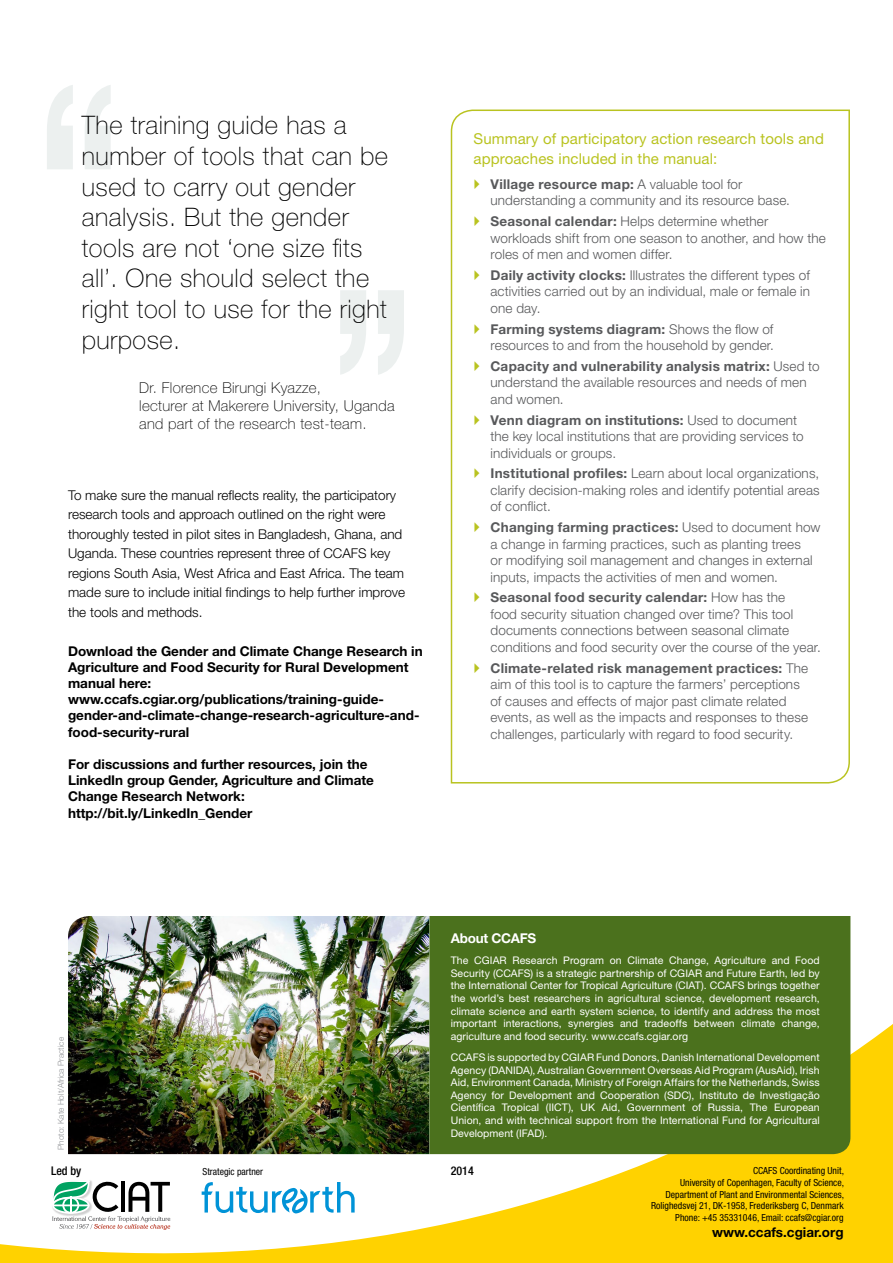
<style>
.page{position:relative;width:893px;height:1263px;background:#fff}
.page>*{position:absolute;margin:0;border:0;box-sizing:border-box;transform-origin:0 0}
.t1{font:100 25.5px/30.6px "Helvetica Neue LT Std";letter-spacing:.02em;color:#000}
.t2{font:100 15px/18px "Helvetica Neue LT Std";letter-spacing:.02em;color:#000}
.t3{font:15px/19.5px "Helvetica Neue LT Std";letter-spacing:.01em;color:#b9c320}
.t4{font:300 13.5px/16.5px "Helvetica Neue LT Std";letter-spacing:.01em;color:#58595b}
.t5{font:700 13.5px/16.2px "Helvetica Neue LT Std";color:#000}
.t6{font:300 13.5px/19.5px "Helvetica Neue LT Std";color:#000}
.t7{font:700 13.5px "Helvetica Neue LT Std";letter-spacing:-.02em;color:#fff}
.t8{font:500 condensed 12px "Helvetica Neue LT Pro";color:#000}
.t9{font:10.5px/12.6px "Helvetica Neue LT Std";letter-spacing:.01em;color:#fff;text-align:justify}
.t10{font:condensed 9.75px/11.7px "Helvetica Neue LT Std";color:#000;text-align:right}
.t11{font:300 8.25px "Helvetica Neue LT Std";color:#939598}
.s1{font-weight:700}
</style>
<div class="page">
<img style="left:0;top:916px;width:893px;height:347px">
<svg style="left:340px;top:290px;width:64px;height:85px"></svg>
<svg style="left:450px;top:109px;width:400px;height:675px"></svg>
<div style="left:429px;top:916px;width:421px;height:238px;background:#4b711d"></div>
<svg style="left:47px;top:85px;width:64px;height:84px"></svg>
<svg style="left:51px;top:1175px;width:119px;height:55px"></svg>
<svg style="left:202px;top:1182px;width:153px;height:31px"></svg>
<svg style="left:475px;top:179px;width:4px;height:10px"></svg>
<svg style="left:475px;top:216px;width:4px;height:10px"></svg>
<svg style="left:475px;top:270px;width:4px;height:10px"></svg>
<svg style="left:475px;top:324px;width:4px;height:10px"></svg>
<svg style="left:475px;top:361px;width:4px;height:10px"></svg>
<svg style="left:475px;top:415px;width:4px;height:10px"></svg>
<svg style="left:475px;top:468px;width:4px;height:10px"></svg>
<svg style="left:475px;top:522px;width:4px;height:10px"></svg>
<svg style="left:475px;top:592px;width:4px;height:10px"></svg>
<svg style="left:475px;top:663px;width:4px;height:10px"></svg>
<h1 class="t1" style="left:82px;top:110px;width:308px">The training guide has a number of tools that can be used to carry out gender analysis. But the gender tools are not ‘one size fits all’. One should select the right tool to use for the right purpose.</h1>
<p class="t2" style="left:139px;top:379px;width:257px">Dr. Florence Birungi Kyazze,<br>lecturer at Makerere University, Uganda and part of the research test-team.</p>
<p class="t6" style="left:68px;top:485px;width:339px">To make sure the manual reflects reality, the participatory research tools and approach outlined on the right were thoroughly tested in pilot sites in Bangladesh, Ghana, and Uganda. These countries represent three of CCAFS key regions South Asia, West Africa and East Africa. The team made sure to include initial findings to help further improve the tools and methods.</p>
<p class="t5" style="left:68px;top:642px;width:356px">Download the Gender and Climate Change Research in Agriculture and Food Security for Rural Development manual here: www.ccafs.cgiar.org/publications/training-guide&shy;gender-and-climate-change-research-agriculture-and&shy;food-security-rural</p>
<p class="t5" style="left:68px;top:756px;width:307px">For discussions and further resources, join the LinkedIn group Gender, Agriculture and Climate Change Research Network: http://bit.ly/LinkedIn_Gender</p>
<p class="t3" style="left:473px;top:129px;width:352px">Summary of participatory action research tools and approaches included in the manual:</p>
<p class="t4" style="left:490px;top:175px;width:301px"><span class="s1">Village resource map:</span> A valuable tool for understanding a community and its resource base.</p>
<p class="t4" style="left:490px;top:213px;width:337px"><span class="s1">Seasonal calendar:</span> Helps determine whether workloads shift from one season to another, and how the roles of men and women differ.</p>
<p class="t4" style="left:490px;top:266px;width:321px;text-align:justify"><span class="s1">Daily activity clocks:</span> Illustrates the different types of activities carried out by an individual, male or female in one day.</p>
<p class="t4" style="left:490px;top:320px;width:285px"><span class="s1">Farming systems diagram:</span> Shows the flow of resources to and from the household by gender.</p>
<p class="t4" style="left:490px;top:357px;width:330px"><span class="s1">Capacity and vulnerability analysis matrix:</span> Used to understand the available resources and needs of men and women.</p>
<p class="t4" style="left:490px;top:411px;width:315px"><span class="s1">Venn diagram on institutions:</span> Used to document the key local institutions that are providing services to individuals or groups.</p>
<p class="t4" style="left:490px;top:465px;width:331px;text-align:justify"><span class="s1">Institutional profiles:</span> Learn about local organizations, clarify decision-making roles and identify potential areas of conflict.</p>
<p class="t4" style="left:490px;top:519px;width:331px"><span class="s1">Changing farming practices:</span> Used to document how a change in farming practices, such as planting trees<br>or modifying soil management and changes in external inputs, impacts the activities of men and women.</p>
<p class="t4" style="left:490px;top:589px;width:332px"><span class="s1">Seasonal food security calendar:</span> How has the<br>food security situation changed over time? This tool documents connections between seasonal climate conditions and food security over the course of the year.</p>
<p class="t4" style="left:490px;top:659px;width:319px"><span class="s1">Climate-related risk management practices:</span> The aim of this tool is to capture the farmers’ perceptions of causes and effects of major past climate related events, as well as the impacts and responses to these challenges, particularly with regard to food security.</p>
<p class="t7" style="left:451px;top:930px;width:87px">About CCAFS</p>
<p class="t9" style="left:451px;top:954px;width:371px">The CGIAR Research Program on Climate Change, Agriculture and Food Security (CCAFS) is a strategic partnership of CGIAR and Future Earth, led by the International Center for Tropical Agriculture (CIAT). CCAFS brings together the world’s best researchers in agricultural science, development research, climate science and earth system science, to identify and address the most important interactions, synergies and tradeoffs between climate change, agriculture and food security. www.ccafs.cgiar.org</p>
<p class="t9" style="left:451px;top:1051px;width:371px">CCAFS is supported by CGIAR Fund Donors, Danish International Development Agency (DANIDA), Australian Government Overseas Aid Program (AusAid), Irish Aid, Environment Canada, Ministry of Foreign Affairs for the Netherlands, Swiss Agency for Development and Cooperation (SDC), Instituto de Investigação Científica Tropical (IICT), UK Aid, Government of Russia, The European Union, and with technical support from the International Fund for Agricultural Development (IFAD).</p>
<p class="t10" style="left:651px;top:1165px;width:194px">CCAFS Coordinating Unit,<br>University of Copenhagen, Faculty of Science, Department of Plant and Environmental Sciences, Rolighedsvej 21, DK-1958, Frederiksberg C, Denmark Phone: +45 35331046, Email: ccafs@cgiar.org</p>
<p class="t5" style="left:712px;top:1224px;width:133px">www.ccafs.cgiar.org</p>
<p class="t11" style="left:56px;top:1150px;width:114px;rotate:-90deg">Photo: Kate Holt/Africa Practice</p>
<p class="t8" style="left:51px;top:1163px;width:32px">Led by</p>
<p class="t10" style="left:203px;top:1165px;width:62px">Strategic partner</p>
<p class="t8" style="left:451px;top:1163px;width:25px">2014</p>
</div>
